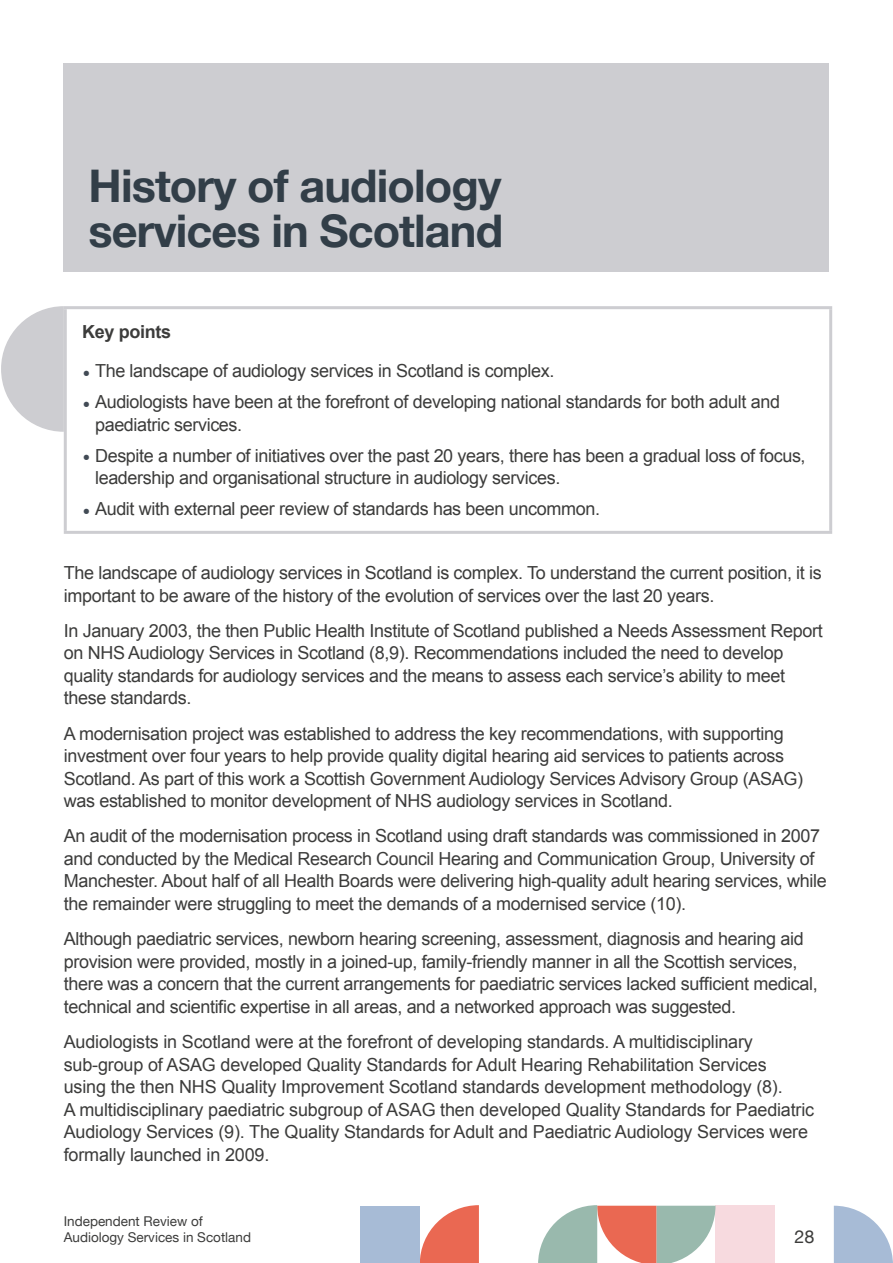
<style>
.page{position:relative;width:893px;height:1263px;background:#fff}
.page>*{position:absolute;margin:0;border:0;box-sizing:border-box;transform-origin:0 0}
.t1{font:700 45px/45px "Helvetica Neue";letter-spacing:-.02em;color:#323e48}
.t2{font:18px/22.5px "Arial";letter-spacing:-.02em;color:#3c3c3b}
.t3{font:700 18px "Arial";letter-spacing:-.02em;color:#3c3c3b}
.t4{font:18px "Helvetica Neue";color:#3c3c3b}
.t5{font:13.5px/16.2px "Helvetica Neue";color:#3c3c3b}
.s1{font-family:"Helvetica Neue";font-size:24px;color:#424b55}
</style>
<div class="page">
<svg style="left:834px;top:1206px;width:59px;height:57px"></svg>
<div style="left:715px;top:1206px;width:60px;height:57px;background:#f7dadf"></div>
<svg style="left:538px;top:1206px;width:177px;height:57px"></svg>
<svg style="left:420px;top:1206px;width:59px;height:57px"></svg>
<div style="left:361px;top:1206px;width:59px;height:57px;background:#a7bbd6"></div>
<hr style="left:64px;top:306px;width:768px;height:3px;background:#cdcdd1">
<hr style="left:64px;top:309px;width:3px;height:222px;background:#cdcdd1">
<hr style="left:829px;top:309px;width:3px;height:222px;background:#cdcdd1">
<hr style="left:64px;top:531px;width:768px;height:3px;background:#cdcdd1">
<div style="left:64px;top:64px;width:765px;height:208px;background:#cdcdd1"></div>
<svg style="left:1px;top:306px;width:63px;height:126px"></svg>
<h1 class="t1" style="left:89px;top:164px;width:416px">History of audiology services in Scotland</h1>
<p class="t3" style="left:82px;top:320px;width:90px">Key points</p>
<p class="t2" style="left:82px;top:360px;width:474px"><span class="s1">•</span> The landscape of audiology services in Scotland is complex.</p>
<p class="t2" style="left:95px;top:391px;width:687px;text-indent:-13px"><span class="s1">•</span> Audiologists have been at the forefront of developing national standards for both adult and paediatric services.</p>
<p class="t2" style="left:95px;top:444px;width:712px;text-indent:-13px"><span class="s1">•</span> Despite a number of initiatives over the past 20 years, there has been a gradual loss of focus, leadership and organisational structure in audiology services.</p>
<p class="t2" style="left:82px;top:498px;width:519px"><span class="s1">•</span> Audit with external peer review of standards has been uncommon.</p>
<p class="t2" style="left:64px;top:562px;width:760px">The landscape of audiology services in Scotland is complex. To understand the current position, it is important to be aware of the history of the evolution of services over the last 20 years.</p>
<p class="t2" style="left:64px;top:619px;width:760px">In January 2003, the then Public Health Institute of Scotland published a Needs Assessment Report on NHS Audiology Services in Scotland (8,9). Recommendations included the need to develop quality standards for audiology services and the means to assess each service’s ability to meet these standards.</p>
<p class="t2" style="left:64px;top:722px;width:741px">A modernisation project was established to address the key recommendations, with supporting investment over four years to help provide quality digital hearing aid services to patients across Scotland. As part of this work a Scottish Government Audiology Services Advisory Group (ASAG) was established to monitor development of NHS audiology services in Scotland.</p>
<p class="t2" style="left:64px;top:825px;width:764px">An audit of the modernisation process in Scotland using draft standards was commissioned in 2007 and conducted by the Medical Research Council Hearing and Communication Group, University of Manchester. About half of all Health Boards were delivering high-quality adult hearing services, while the remainder were struggling to meet the demands of a modernised service (10).</p>
<p class="t2" style="left:64px;top:928px;width:756px">Although paediatric services, newborn hearing screening, assessment, diagnosis and hearing aid provision were provided, mostly in a joined-up, family-friendly manner in all the Scottish services, there was a concern that the current arrangements for paediatric services lacked sufficient medical, technical and scientific expertise in all areas, and a networked approach was suggested.</p>
<p class="t2" style="left:64px;top:1031px;width:752px">Audiologists in Scotland were at the forefront of developing standards. A multidisciplinary sub-group of ASAG developed Quality Standards for Adult Hearing Rehabilitation Services<br>using the then NHS Quality Improvement Scotland standards development methodology (8).<br>A multidisciplinary paediatric subgroup of ASAG then developed Quality Standards for Paediatric Audiology Services (9). The Quality Standards for Adult and Paediatric Audiology Services were formally launched in 2009.</p>
<p class="t5" style="left:64px;top:1213px;width:189px">Independent Review of<br>Audiology Services in Scotland</p>
<p class="t4" style="left:794px;top:1223px;width:22px">28</p>
</div>
